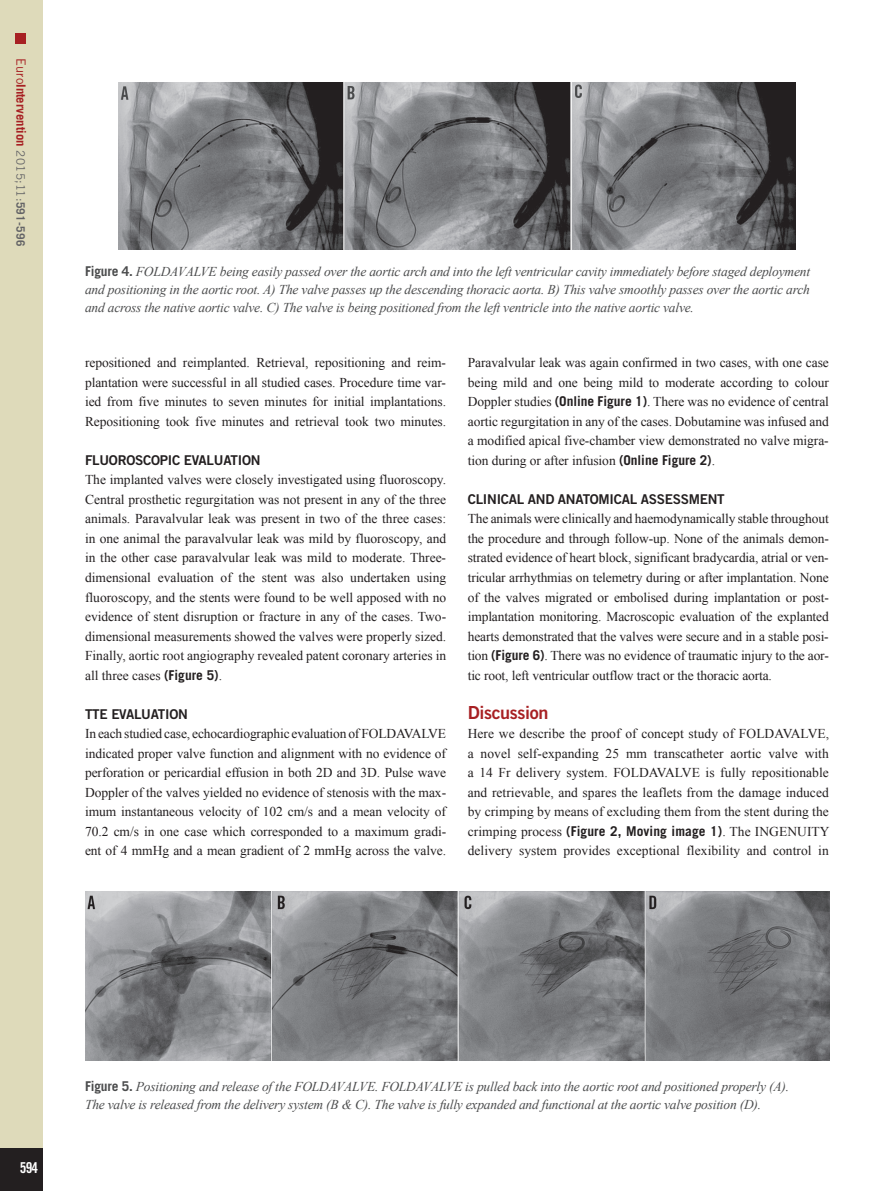
<style>
.page{position:relative;width:893px;height:1191px;background:#fff}
.page>*{position:absolute;margin:0;border:0;box-sizing:border-box;transform-origin:0 0}
.t1{font:18px "+BUQWCT Trade Gothic LT Std Bd 2";letter-spacing:-.02em;color:#a72023}
.t2{font:15px "+FMCDTI Trade Gothic LT Std Bd Cn 20";color:#fff}
.t3{font:13.5px/19.5px "+ZRKUMQ Times New Roman";letter-spacing:-.005em;color:#231f20;text-align:justify}
.t4{font:italic 13.5px/18px "+WZQKHG Times New Roman";letter-spacing:-.015em;color:#4b4c4d}
.t5{font:13.5px "+BUQWCT Trade Gothic LT Std Bd 2";letter-spacing:-.02em;color:#231f20}
.t6{font:700 12.75px "+GBXAKU Trade Gothic LT Std";color:#a72023}
.s1{font-family:"+VTOFHQ Trade Gothic LT Std";font-weight:400}
.s2{font-family:"+VTOFHQ Trade Gothic LT Std";font-weight:400;font-size:11.7px;color:#636366}
.s3{font-size:11.7px;color:#636366}
.s4{font-family:"+GBXAKU Trade Gothic LT Std";font-weight:700;font-style:normal}
.s5{font-family:"+GBXAKU Trade Gothic LT Std";font-weight:700}
</style>
<div class="page">
<div style="left:0;top:0;width:43px;height:1191px;background:#dedaba"></div>
<div style="left:16px;top:34px;width:10px;height:10px;background:#a72023"></div>
<div style="left:0;top:1148px;width:43px;height:43px;background:#231f20"></div>
<img style="left:85px;top:891px;width:744px;height:169px">
<img style="left:119px;top:83px;width:677px;height:167px">
<p class="t6" style="left:26px;top:58px;width:189px;rotate:90deg"><span class="s1">Euro</span>Intervention <span class="s2">2015;11:</span><span class="s3">591-596</span></p>
<p class="t4" style="left:85px;top:264px;width:727px;text-align:justify"><span class="s4">Figure 4.</span> FOLDAVALVE being easily passed over the aortic arch and into the left ventricular cavity immediately before staged deployment and positioning in the aortic root. A) The valve passes up the descending thoracic aorta. B) This valve smoothly passes over the aortic arch and across the native aortic valve. C) The valve is being positioned from the left ventricle into the native aortic valve.</p>
<p class="t3" style="left:85px;top:354px;width:363px">repositioned and reimplanted. Retrieval, repositioning and reim&shy;plantation were successful in all studied cases. Procedure time var&shy;ied from five minutes to seven minutes for initial implantations.<br>Repositioning took five minutes and retrieval took two minutes.</p>
<p class="t5" style="left:85px;top:455px;width:177px">FLUOROSCOPIC EVALUATION</p>
<p class="t3" style="left:85px;top:471px;width:363px">The implanted valves were closely investigated using fluoroscopy.<br>Central prosthetic regurgitation was not present in any of the three animals. Paravalvular leak was present in two of the three cases: in one animal the paravalvular leak was mild by fluoroscopy, and in the other case paravalvular leak was mild to moderate. Three&shy;dimensional evaluation of the stent was also undertaken using fluoroscopy, and the stents were found to be well apposed with no evidence of stent disruption or fracture in any of the cases. Two&shy;dimensional measurements showed the valves were properly sized.<br>Finally, aortic root angiography revealed patent coronary arteries in all three cases <span class="s5">(Figure 5)</span>.</p>
<p class="t5" style="left:85px;top:708px;width:104px">TTE EVALUATION</p>
<p class="t3" style="left:85px;top:725px;width:363px">In each studied case, echocardiographic evaluation of FOLDAVALVE indicated proper valve function and alignment with no evidence of perforation or pericardial effusion in both 2D and 3D. Pulse wave Doppler of the valves yielded no evidence of stenosis with the max&shy;imum instantaneous velocity of 102 cm/s and a mean velocity of 70.2 cm/s in one case which corresponded to a maximum gradi&shy;ent of 4 mmHg and a mean gradient of 2 mmHg across the valve.</p>
<p class="t3" style="left:468px;top:354px;width:363px">Paravalvular leak was again confirmed in two cases, with one case being mild and one being mild to moderate according to colour Doppler studies <span class="s5">(Online Figure 1)</span>. There was no evidence of central aortic regurgitation in any of the cases. Dobutamine was infused and a modified apical five-chamber view demonstrated no valve migra&shy;tion during or after infusion <span class="s5">(Online Figure 2)</span>.</p>
<p class="t5" style="left:468px;top:494px;width:258px">CLINICAL AND ANATOMICAL ASSESSMENT</p>
<p class="t3" style="left:468px;top:510px;width:363px">The animals were clinically and haemodynamically stable throughout the procedure and through follow-up. None of the animals demon&shy;strated evidence of heart block, significant bradycardia, atrial or ven&shy;tricular arrhythmias on telemetry during or after implantation. None of the valves migrated or embolised during implantation or post&shy;implantation monitoring. Macroscopic evaluation of the explanted hearts demonstrated that the valves were secure and in a stable posi&shy;tion <span class="s5">(Figure 6)</span>. There was no evidence of traumatic injury to the aor&shy;tic root, left ventricular outflow tract or the thoracic aorta.</p>
<h1 class="t1" style="left:468px;top:705px;width:82px">Discussion</h1>
<p class="t3" style="left:468px;top:725px;width:363px">Here we describe the proof of concept study of FOLDAVALVE, a novel self-expanding 25 mm transcatheter aortic valve with a 14 Fr delivery system. FOLDAVALVE is fully repositionable and retrievable, and spares the leaflets from the damage induced by crimping by means of excluding them from the stent during the crimping process <span class="s5">(Figure 2, Moving image 1)</span>. The INGENUITY delivery system provides exceptional flexibility and control in</p>
<p class="t2" style="left:20px;top:1159px;width:20px">594</p>
<p class="t4" style="left:85px;top:1078px;width:705px"><span class="s4">Figure 5.</span> Positioning and release of the FOLDAVALVE. FOLDAVALVE is pulled back into the aortic root and positioned properly (A).<br>The valve is released from the delivery system (B &amp; C). The valve is fully expanded and functional at the aortic valve position (D).</p>
</div>
